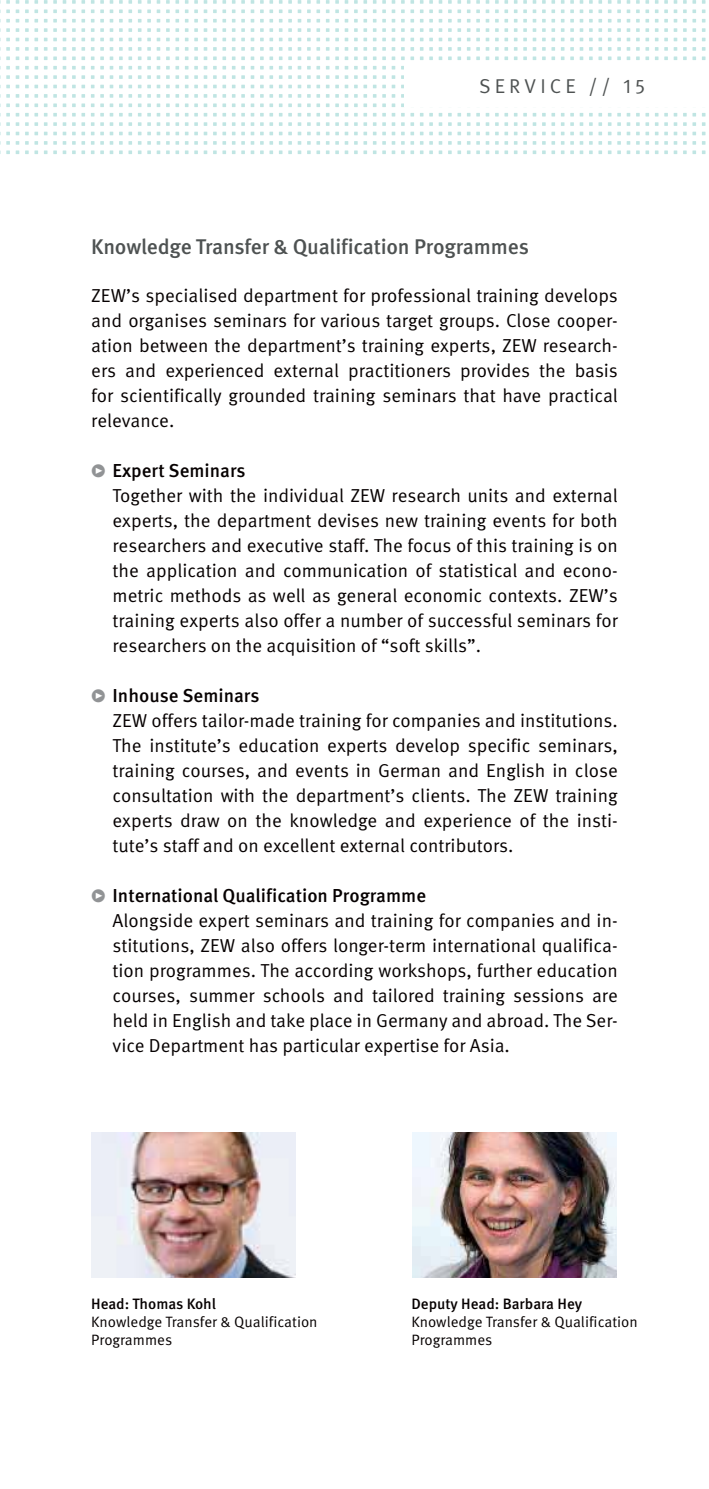
<style>
.page{position:relative;width:709px;height:1489px;background:#fff}
.page>*{position:absolute;margin:0;border:0;box-sizing:border-box;transform-origin:0 0}
.t1{font:500 21.25px "Meta Pro";letter-spacing:-.01em;color:#4e5252}
.t2{font:20px "Meta Pro";letter-spacing:.21em;color:#4e5252}
.t3{font:18.75px/25px "Meta Pro";color:#060001}
.t4{font:15px/18px "Meta Pro";color:#060001}
.t5{font:500 15px "Meta Pro";color:#060001}
.s1{font-size:17.5px;color:#919395}
.s2{font-weight:500}
</style>
<div class="page">
<svg style="left:0;top:0;width:706px;height:154px"></svg>
<div style="left:404px;top:64px;width:305px;height:42px;background:#fff"></div>
<img style="left:91px;top:1132px;width:204px;height:145px">
<img style="left:412px;top:1132px;width:204px;height:145px">
<p class="t2" style="left:479px;top:78px;width:168px">SERVICE // 15</p>
<p class="t1" style="left:91px;top:238px;width:439px">Knowledge Transfer &amp; Qualification Programmes</p>
<p class="t3" style="left:91px;top:285px;width:528px;text-align:justify">ZEW’s specialised department for professional training develops and organises seminars for various target groups. Close cooper&shy;ation between the department’s training experts, ZEW research&shy;ers and experienced external practitioners provides the basis for scientifically grounded training seminars that have practical relevance.</p>
<p class="t3" style="left:112px;top:460px;width:507px;text-indent:-21px"><span class="s1">-</span> <span class="s2">Expert Seminars<br></span>Together with the individual ZEW research units and external experts, the department devises new training events for both researchers and executive staff. The focus of this training is on the application and communication of statistical and econo&shy;metric methods as well as general economic contexts. ZEW’s training experts also offer a number of successful seminars for researchers on the acquisition of “soft skills”.</p>
<p class="t3" style="left:112px;top:685px;width:507px;text-indent:-21px"><span class="s1">-</span> <span class="s2">Inhouse Seminars<br></span>ZEW offers tailor-made training for companies and institutions.<br>The institute’s education experts develop specific seminars, training courses, and events in German and English in close consultation with the department’s clients. The ZEW training experts draw on the knowledge and experience of the insti&shy;tute’s staff and on excellent external contributors.</p>
<p class="t3" style="left:112px;top:885px;width:507px;text-indent:-21px"><span class="s1">-</span> <span class="s2">International Qualification Programme<br></span>Alongside expert seminars and training for companies and in&shy;stitutions, ZEW also offers longer-term international qualifica&shy;tion programmes. The according workshops, further education courses, summer schools and tailored training sessions are held in English and take place in Germany and abroad. The Ser&shy;vice Department has particular expertise for Asia.</p>
<p class="t5" style="left:91px;top:1297px;width:126px">Head: Thomas Kohl</p>
<p class="t4" style="left:91px;top:1313px;width:228px">Knowledge Transfer &amp; Qualification<br>Programmes</p>
<p class="t5" style="left:411px;top:1297px;width:172px">Deputy Head: Barbara Hey</p>
<p class="t4" style="left:411px;top:1314px;width:228px">Knowledge Transfer &amp; Qualification<br>Programmes</p>
</div>
